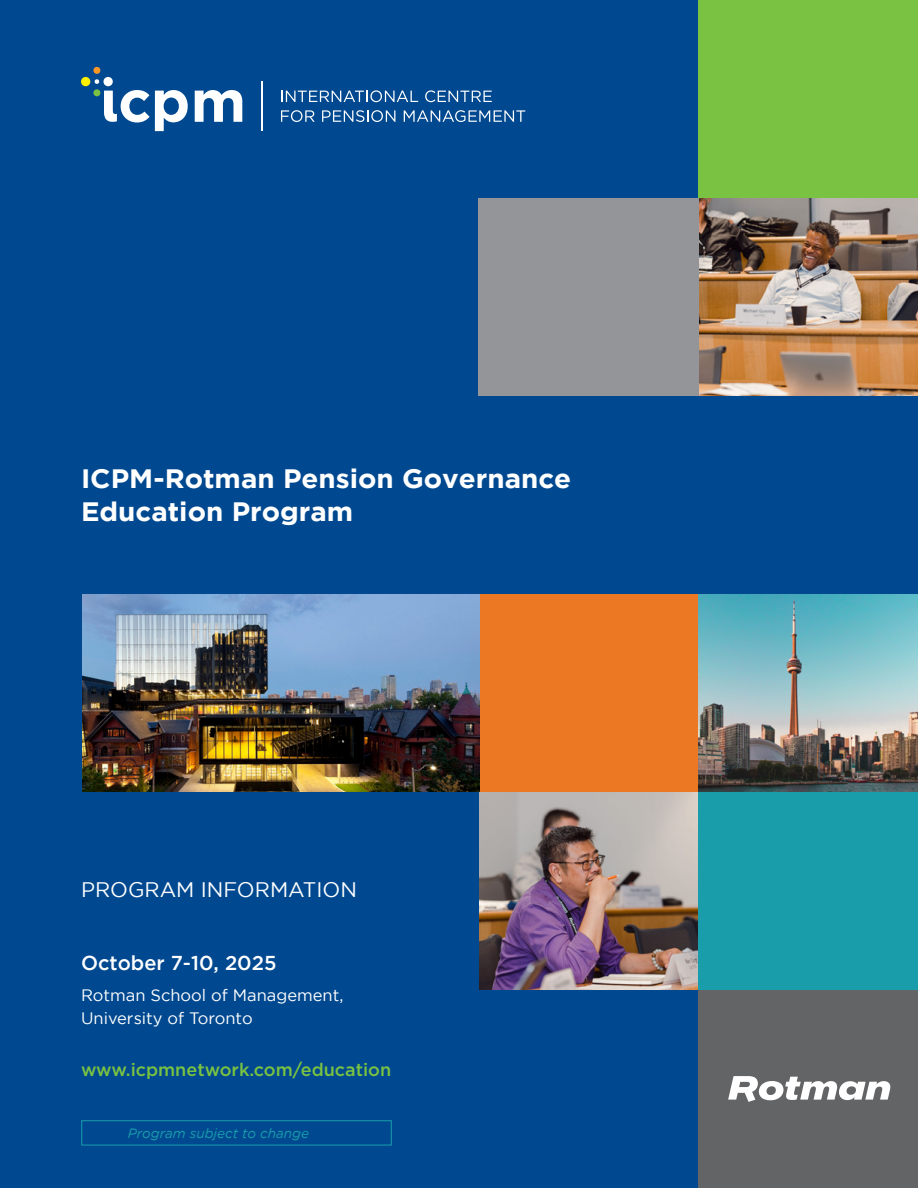
<style>
.page{position:relative;width:918px;height:1188px;background:#004990}
.page>*{position:absolute;margin:0;border:0;box-sizing:border-box;transform-origin:0 0}
.t1{font:700 26.55px "Gotham";color:#fff;scale:1.04 1}
.t2{font:21px "Gotham";color:#fff}
.t3{font:500 20.1px "Gotham";color:#fff}
.t4{font:500 18px "Gotham";color:#7ac242}
.t5{font:16.5px/23.9px "Gotham";color:#fff}
.t6{font:italic 13.5px "Gotham";color:#1a9dab}
</style>
<div class="page">
<div style="left:480px;top:594px;width:219px;height:198px;background:#ec7823"></div>
<svg style="left:281px;top:90px;width:137px;height:12px"></svg>
<svg style="left:425px;top:90px;width:67px;height:12px"></svg>
<svg style="left:281px;top:110px;width:34px;height:12px"></svg>
<svg style="left:322px;top:110px;width:73px;height:12px"></svg>
<svg style="left:404px;top:110px;width:121px;height:12px"></svg>
<svg style="left:195px;top:90px;width:47px;height:32px"></svg>
<hr style="left:261px;top:81px;width:1px;height:50px;background:#fff">
<svg style="left:81px;top:67px;width:107px;height:64px"></svg>
<img style="left:480px;top:792px;width:219px;height:198px">
<img style="left:699px;top:198px;width:219px;height:198px">
<div style="left:699px;top:0;width:219px;height:198px;background:#7ac242"></div>
<div style="left:699px;top:792px;width:219px;height:198px;background:#1a9dab"></div>
<div style="left:478px;top:198px;width:221px;height:198px;background:#939598"></div>
<div style="left:699px;top:990px;width:219px;height:198px;background:#636466"></div>
<img style="left:699px;top:594px;width:219px;height:198px">
<img style="left:82px;top:594px;width:398px;height:198px">
<svg style="left:728px;top:1076px;width:162px;height:26px"></svg>
<div style="left:82px;top:1121px;width:309px;height:24px;border:1px solid #1a9dab"></div>
<p class="t1" style="left:81px;top:463px;width:473px">ICPM-Rotman Pension Governance</p>
<p class="t1" style="left:81px;top:496px;width:263px">Education Program</p>
<p class="t2" style="left:81px;top:878px;width:278px">PROGRAM INFORMATION</p>
<p class="t3" style="left:81px;top:952px;width:197px">October 7-10, 2025</p>
<p class="t5" style="left:81px;top:983px;width:264px">Rotman School of Management,<br>University of Toronto</p>
<p class="t4" style="left:81px;top:1058px;width:312px">www.icpmnetwork.com/education</p>
<p class="t6" style="left:128px;top:1126px;width:183px">Program subject to change</p>
</div>
